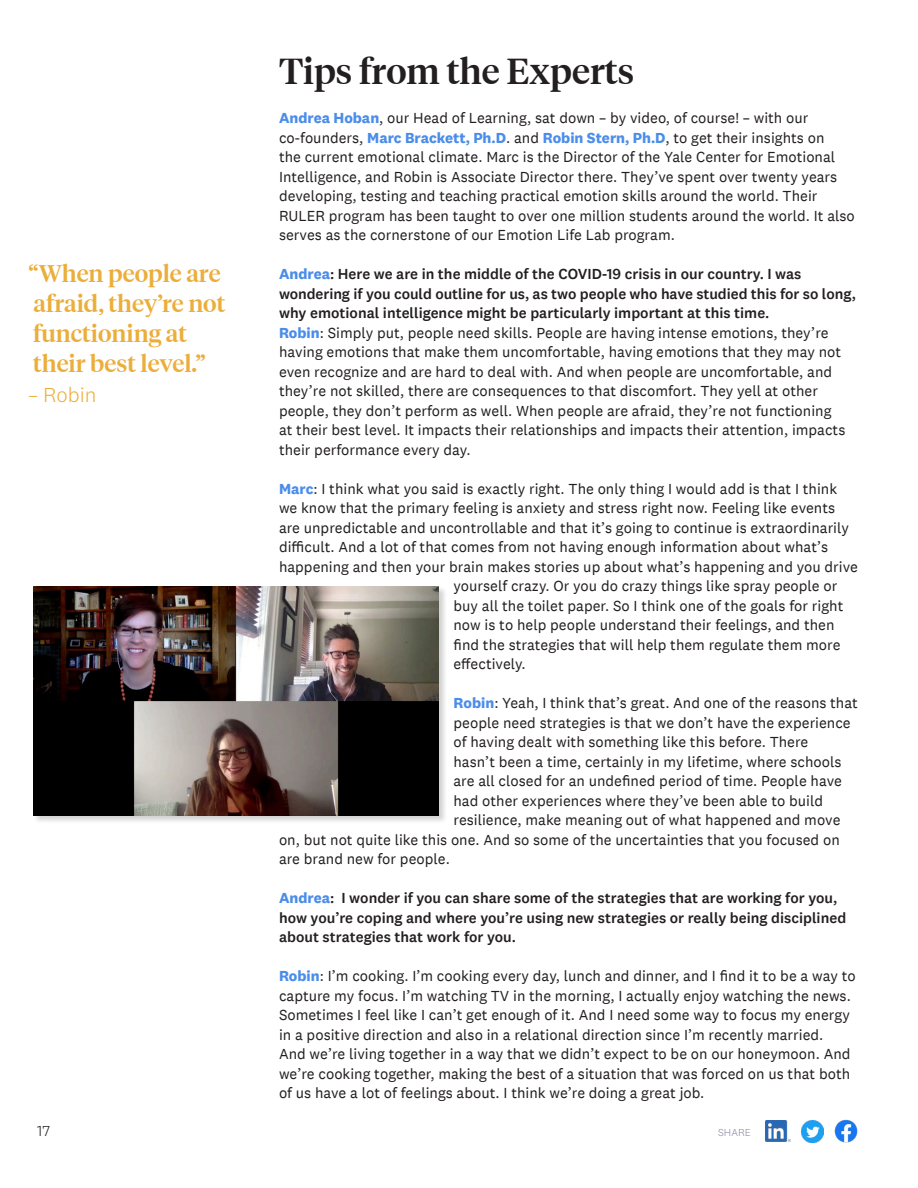
<style>
.page{position:relative;width:918px;height:1188px;background:#fff}
.page>*{position:absolute;margin:0;border:0;box-sizing:border-box;transform-origin:0 0}
.t1{font:500 36px "Tiempos Headline";color:#231f20}
.t2{font:500 24px/30px "Tiempos Headline";color:#ebae3b}
.t3{font:300 21px "National 2";color:#ebae3b}
.t4{font:15px/19.5px "National 2";color:#231f20}
.t5{font:500 15px/19.5px "National 2";color:#231f20}
.t6{font:300 15px "National 2";color:#231f20}
.t7{font:300 10.5px "National 2";color:#8688a1}
.s1{font-weight:700;color:#4b8dea}
.s2{font-weight:500}
</style>
<div class="page">
<div style="left:33px;top:586px;width:415px;height:239px;background:#231f20;opacity:.2"></div>
<img style="left:33px;top:586px;width:406px;height:229px">
<img style="left:766px;top:1121px;width:25px;height:21px">
<img style="left:802px;top:1120px;width:22px;height:22px">
<img style="left:834px;top:1119px;width:24px;height:24px">
<h2 class="t2" style="left:28px;top:258px;width:199px">“When people are afraid, they’re not functioning at their best level.”</h2>
<h3 class="t3" style="left:28px;top:383px;width:70px">– Robin</h3>
<p class="t6" style="left:37px;top:1122px;width:14px">17</p>
<h1 class="t1" style="left:279px;top:47px;width:357px">Tips from the Experts</h1>
<p class="t4" style="left:279px;top:108px;width:577px"><span class="s1">Andrea Hoban</span>, our Head of Learning, sat down – by video, of course! – with our co-founders, <span class="s1">Marc Brackett, Ph.D</span>. and <span class="s1">Robin Stern, Ph.D</span>, to get their insights on<br>the current emotional climate. Marc is the Director of the Yale Center for Emotional Intelligence, and Robin is Associate Director there. They’ve spent over twenty years developing, testing and teaching practical emotion skills around the world. Their RULER program has been taught to over one million students around the world. It also serves as the cornerstone of our Emotion Life Lab program.</p>
<p class="t4" style="left:279px;top:264px;width:579px"><span class="s1">Andrea</span><span class="s2">: Here we are in the middle of the COVID-19 crisis in our country. I was wondering if you could outline for us, as two people who have studied this for so long, why emotional intelligence might be particularly important at this time.<br></span><span class="s1">Robin</span>: Simply put, people need skills. People are having intense emotions, they’re having emotions that make them uncomfortable, having emotions that they may not even recognize and are hard to deal with. And when people are uncomfortable, and they’re not skilled, there are consequences to that discomfort. They yell at other people, they don’t perform as well. When people are afraid, they’re not functioning<br>at their best level. It impacts their relationships and impacts their attention, impacts their performance every day.</p>
<p class="t4" style="left:279px;top:479px;width:560px"><span class="s1">Marc</span>: I think what you said is exactly right. The only thing I would add is that I think</p>
<p class="t4" style="left:279px;top:498px;width:558px">we know that the primary feeling is anxiety and stress right now. Feeling like events</p>
<p class="t4" style="left:279px;top:518px;width:571px">are unpredictable and uncontrollable and that it’s going to continue is extraordinarily</p>
<p class="t4" style="left:279px;top:537px;width:551px">difficult. And a lot of that comes from not having enough information about what’s</p>
<p class="t4" style="left:279px;top:557px;width:581px">happening and then your brain makes stories up about what’s happening and you drive</p>
<p class="t4" style="left:454px;top:576px;width:385px">yourself crazy. Or you do crazy things like spray people or</p>
<p class="t4" style="left:454px;top:596px;width:391px">buy all the toilet paper. So I think one of the goals for right</p>
<p class="t4" style="left:454px;top:615px;width:383px">now is to help people understand their feelings, and then</p>
<p class="t4" style="left:454px;top:635px;width:388px">find the strategies that will help them regulate them more</p>
<p class="t4" style="left:454px;top:654px;width:74px">effectively.</p>
<p class="t4" style="left:454px;top:693px;width:406px"><span class="s1">Robin</span>: Yeah, I think that’s great. And one of the reasons that</p>
<p class="t4" style="left:454px;top:713px;width:399px">people need strategies is that we don’t have the experience</p>
<p class="t4" style="left:454px;top:732px;width:356px">of having dealt with something like this before. There</p>
<p class="t4" style="left:454px;top:752px;width:390px">hasn’t been a time, certainly in my lifetime, where schools</p>
<p class="t4" style="left:454px;top:771px;width:390px">are all closed for an undefined period of time. People have</p>
<p class="t4" style="left:454px;top:791px;width:371px">had other experiences where they’ve been able to build</p>
<p class="t4" style="left:454px;top:810px;width:388px">resilience, make meaning out of what happened and move</p>
<p class="t4" style="left:279px;top:830px;width:562px">on, but not quite like this one. And so some of the uncertainties that you focused on</p>
<p class="t4" style="left:279px;top:849px;width:172px">are brand new for people.</p>
<p class="t5" style="left:279px;top:888px;width:569px"><span class="s1">Andrea</span>: I wonder if you can share some of the strategies that are working for you, how you’re coping and where you’re using new strategies or really being disciplined about strategies that work for you.</p>
<p class="t4" style="left:279px;top:966px;width:578px"><span class="s1">Robin</span>: I’m cooking. I’m cooking every day, lunch and dinner, and I find it to be a way to capture my focus. I’m watching TV in the morning, I actually enjoy watching the news.<br>Sometimes I feel like I can’t get enough of it. And I need some way to focus my energy in a positive direction and also in a relational direction since I’m recently married.<br>And we’re living together in a way that we didn’t expect to be on our honeymoon. And we’re cooking together, making the best of a situation that was forced on us that both of us have a lot of feelings about. I think we’re doing a great job.</p>
<p class="t7" style="left:718px;top:1126px;width:34px">SHARE</p>
</div>
